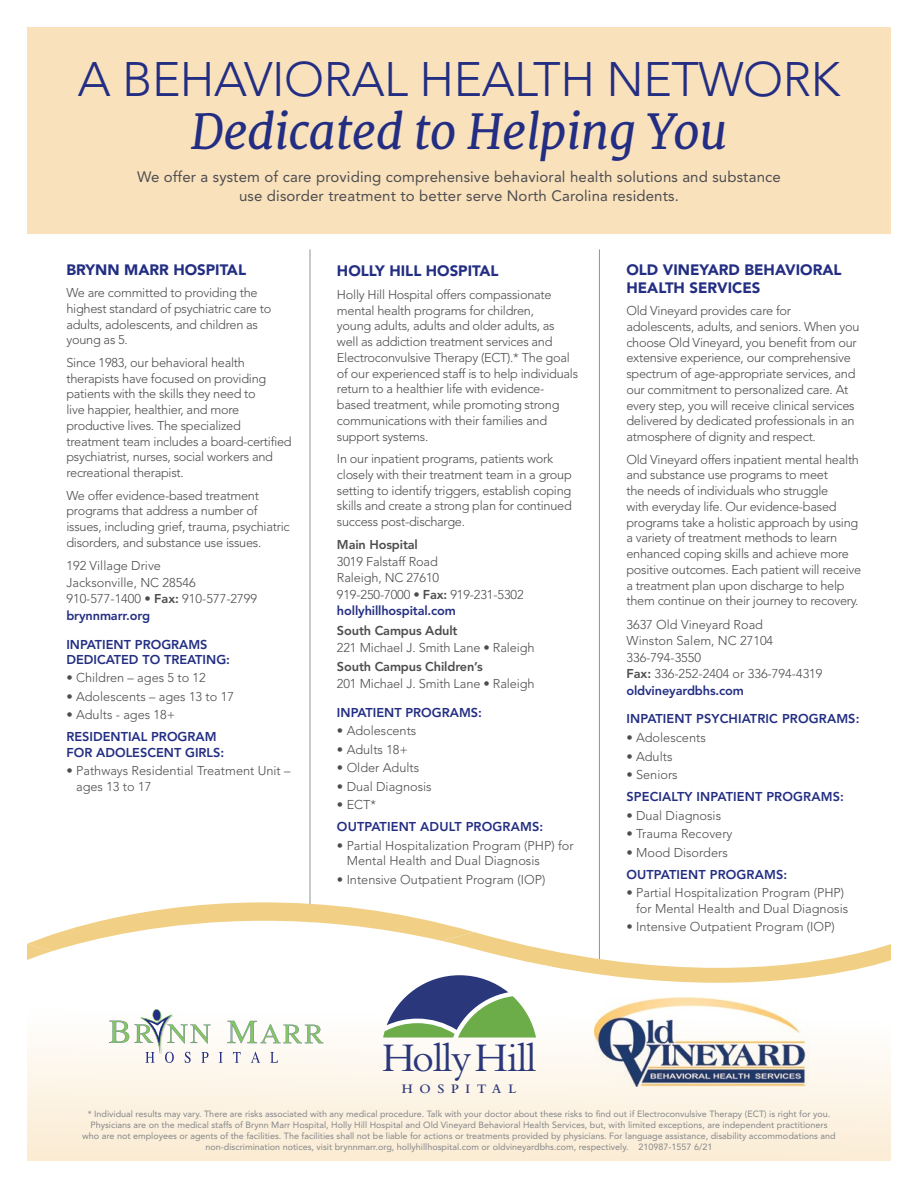
<style>
.page{position:relative;width:918px;height:1188px;background:#fff}
.page>*{position:absolute;margin:0;border:0;box-sizing:border-box;transform-origin:0 0}
.t1{font:300 48px "Avenir";letter-spacing:-.01em;color:#232e83}
.t2{font:italic 48px "Merriweather";letter-spacing:-.015em;color:#232e83}
.t3{font:42.45px "Bembo";letter-spacing:-.025em;color:#2a377a}
.t4{font:15px/19.5px "Avenir";letter-spacing:.01em;color:#4d4d4f;text-align:center}
.t5{font:900 15px/18px "Avenir";color:#232e83}
.t6{font:600 13.5px "Bembo";letter-spacing:.5em;color:#2a377a}
.t7{font:300 12.75px/15.8px "Avenir";letter-spacing:-.02em;color:#4d4d4f}
.t8{font:300 12.75px/16.5px "Avenir";color:#4d4d4f}
.t9{font:800 12.75px/15.3px "Avenir";color:#232e83}
.t10{font:800 12.75px "Avenir";letter-spacing:-.01em;color:#4d4d4f}
.t11{font:9px/10.8px "Avenir";color:#848689;text-align:center}
.s1{font-weight:800}
.s2{font-weight:800;color:#232e83}
</style>
<div class="page">
<hr style="left:310px;top:249px;width:1px;height:714px;background:#919396">
<hr style="left:599px;top:249px;width:1px;height:714px;background:#919396">
<svg style="left:61px;top:902px;width:413px;height:30px"></svg>
<svg style="left:27px;top:932px;width:864px;height:25px"></svg>
<svg style="left:27px;top:957px;width:864px;height:204px"></svg>
<div style="left:27px;top:27px;width:864px;height:206px;background:#f9e1bc"></div>
<img style="left:594px;top:998px;width:215px;height:88px">
<svg style="left:227px;top:1021px;width:96px;height:22px"></svg>
<svg style="left:219px;top:1052px;width:4px;height:11px"></svg>
<svg style="left:233px;top:1052px;width:8px;height:11px"></svg>
<svg style="left:251px;top:1052px;width:9px;height:11px"></svg>
<svg style="left:270px;top:1052px;width:8px;height:11px"></svg>
<svg style="left:109px;top:1009px;width:102px;height:54px"></svg>
<svg style="left:383px;top:975px;width:153px;height:63px"></svg>
<h1 class="t1" style="left:78px;top:51px;width:764px">A BEHAVIORAL HEALTH NETWORK</h1>
<h1 class="t2" style="left:190px;top:102px;width:539px">Dedicated to Helping You</h1>
<p class="t4" style="left:137px;top:167px;width:645px">We offer a system of care providing comprehensive behavioral health solutions and substance use disorder treatment to better serve North Carolina residents.</p>
<p class="t5" style="left:66px;top:260px;width:181px">BRYNN MARR HOSPITAL</p>
<p class="t7" style="left:66px;top:285px;width:207px">We are committed to providing the highest standard of psychiatric care to adults, adolescents, and children as young as 5.</p>
<p class="t7" style="left:66px;top:355px;width:227px">Since 1983, our behavioral health therapists have focused on providing patients with the skills they need to<br>live happier, healthier, and more productive lives. The specialized treatment team includes a board-certified psychiatrist, nurses, social workers and recreational therapist.</p>
<p class="t7" style="left:66px;top:487px;width:225px">We offer evidence-based treatment programs that address a number of issues, including grief, trauma, psychiatric disorders, and substance use issues.</p>
<p class="t8" style="left:66px;top:558px;width:192px">192 Village Drive<br>Jacksonville, NC 28546<br>910-577-1400 • <span class="s1">Fax:</span> 910-577-2799 <span class="s2">brynnmarr.org</span></p>
<p class="t9" style="left:66px;top:636px;width:165px">INPATIENT PROGRAMS<br>DEDICATED TO TREATING:</p>
<p class="t8" style="left:66px;top:670px;width:141px">• Children – ages 5 to 12</p>
<p class="t8" style="left:66px;top:688px;width:169px">• Adolescents – ages 13 to 17</p>
<p class="t8" style="left:66px;top:707px;width:110px">• Adults - ages 18+</p>
<p class="t9" style="left:66px;top:729px;width:159px">RESIDENTIAL PROGRAM<br>FOR ADOLESCENT GIRLS:</p>
<p class="t8" style="left:76px;top:763px;width:216px;line-height:15.3px;text-indent:-10px">• Pathways Residential Treatment Unit – ages 13 to 17</p>
<p class="t5" style="left:337px;top:262px;width:163px">HOLLY HILL HOSPITAL</p>
<p class="t7" style="left:337px;top:287px;width:243px">Holly Hill Hospital offers compassionate mental health programs for children,<br>young adults, adults and older adults, as well as addiction treatment services and Electroconvulsive Therapy (ECT).* The goal of our experienced staff is to help individuals return to a healthier life with evidence&shy;based treatment, while promoting strong communications with their families and support systems.</p>
<p class="t7" style="left:337px;top:451px;width:236px">In our inpatient programs, patients work closely with their treatment team in a group setting to identify triggers, establish coping skills and create a strong plan for continued success post-discharge.</p>
<p class="t10" style="left:337px;top:537px;width:82px">Main Hospital</p>
<p class="t7" style="left:337px;top:553px;width:188px;line-height:16.5px">3019 Falstaff Road<br>Raleigh, NC 27610<br>919-250-7000 • <span class="s1">Fax:</span> 919-231-5302 <span class="s2">hollyhillhospital.com</span></p>
<p class="t10" style="left:337px;top:623px;width:122px">South Campus Adult</p>
<p class="t7" style="left:337px;top:639px;width:199px">221 Michael J. Smith Lane • Raleigh</p>
<p class="t10" style="left:337px;top:659px;width:147px">South Campus Children’s</p>
<p class="t7" style="left:337px;top:676px;width:199px">201 Michael J. Smith Lane • Raleigh</p>
<p class="t9" style="left:337px;top:705px;width:146px">INPATIENT PROGRAMS:</p>
<p class="t8" style="left:337px;top:723px;width:81px">• Adolescents</p>
<p class="t8" style="left:337px;top:741px;width:73px">• Adults 18+</p>
<p class="t8" style="left:337px;top:760px;width:84px">• Older Adults</p>
<p class="t8" style="left:337px;top:778px;width:96px">• Dual Diagnosis</p>
<p class="t7" style="left:337px;top:797px;width:41px">• ECT*</p>
<p class="t9" style="left:337px;top:819px;width:208px">OUTPATIENT ADULT PROGRAMS:</p>
<p class="t8" style="left:347px;top:838px;width:228px;line-height:15.3px;text-indent:-10px">• Partial Hospitalization Program (PHP) for<br>Mental Health and Dual Diagnosis</p>
<p class="t8" style="left:337px;top:871px;width:210px">• Intensive Outpatient Program (IOP)</p>
<h2 class="t3" style="left:382px;top:1033px;width:156px">Holly Hill</h2>
<p class="t6" style="left:402px;top:1082px;width:116px">HOSPITAL</p>
<p class="t5" style="left:626px;top:260px;width:217px">OLD VINEYARD BEHAVIORAL<br>HEALTH SERVICES</p>
<p class="t7" style="left:626px;top:303px;width:235px">Old Vineyard provides care for adolescents, adults, and seniors. When you choose Old Vineyard, you benefit from our extensive experience, our comprehensive spectrum of age-appropriate services, and our commitment to personalized care. At every step, you will receive clinical services delivered by dedicated professionals in an atmosphere of dignity and respect.</p>
<p class="t7" style="left:626px;top:451px;width:236px">Old Vineyard offers inpatient mental health and substance use programs to meet<br>the needs of individuals who struggle<br>with everyday life. Our evidence-based programs take a holistic approach by using a variety of treatment methods to learn enhanced coping skills and achieve more positive outcomes. Each patient will receive a treatment plan upon discharge to help them continue on their journey to recovery.</p>
<p class="t8" style="left:626px;top:616px;width:198px">3637 Old Vineyard Road<br>Winston Salem, NC 27104<br>336-794-3550<br><span class="s1">Fax:</span> 336-252-2404 or 336-794-4319 <span class="s2">oldvineyardbhs.com</span></p>
<p class="t9" style="left:626px;top:711px;width:235px">INPATIENT PSYCHIATRIC PROGRAMS:</p>
<p class="t8" style="left:626px;top:729px;width:81px">• Adolescents</p>
<p class="t7" style="left:626px;top:748px;width:48px">• Adults</p>
<p class="t8" style="left:626px;top:767px;width:53px">• Seniors</p>
<p class="t9" style="left:626px;top:789px;width:219px">SPECIALTY INPATIENT PROGRAMS:</p>
<p class="t8" style="left:626px;top:807px;width:96px">• Dual Diagnosis</p>
<p class="t8" style="left:626px;top:826px;width:108px">• Trauma Recovery</p>
<p class="t8" style="left:626px;top:844px;width:103px">• Mood Disorders</p>
<p class="t9" style="left:626px;top:867px;width:162px">OUTPATIENT PROGRAMS:</p>
<p class="t8" style="left:636px;top:885px;width:214px;line-height:15.3px;text-indent:-10px">• Partial Hospitalization Program (PHP) for Mental Health and Dual Diagnosis</p>
<p class="t8" style="left:626px;top:919px;width:210px">• Intensive Outpatient Program (IOP)</p>
<p class="t11" style="left:82px;top:1109px;width:755px">* Individual results may vary. There are risks associated with any medical procedure. Talk with your doctor about these risks to find out if Electroconvulsive Therapy (ECT) is right for you.<br>Physicians are on the medical staffs of Brynn Marr Hospital, Holly Hill Hospital and Old Vineyard Behavioral Health Services, but, with limited exceptions, are independent practitioners who are not employees or agents of the facilities. The facilities shall not be liable for actions or treatments provided by physicians. For language assistance, disability accommodations and non-discrimination notices, visit brynnmarr.org, hollyhillhospital.com or oldvineyardbhs.com, respectively. 210987-1557 6/21</p>
</div>
